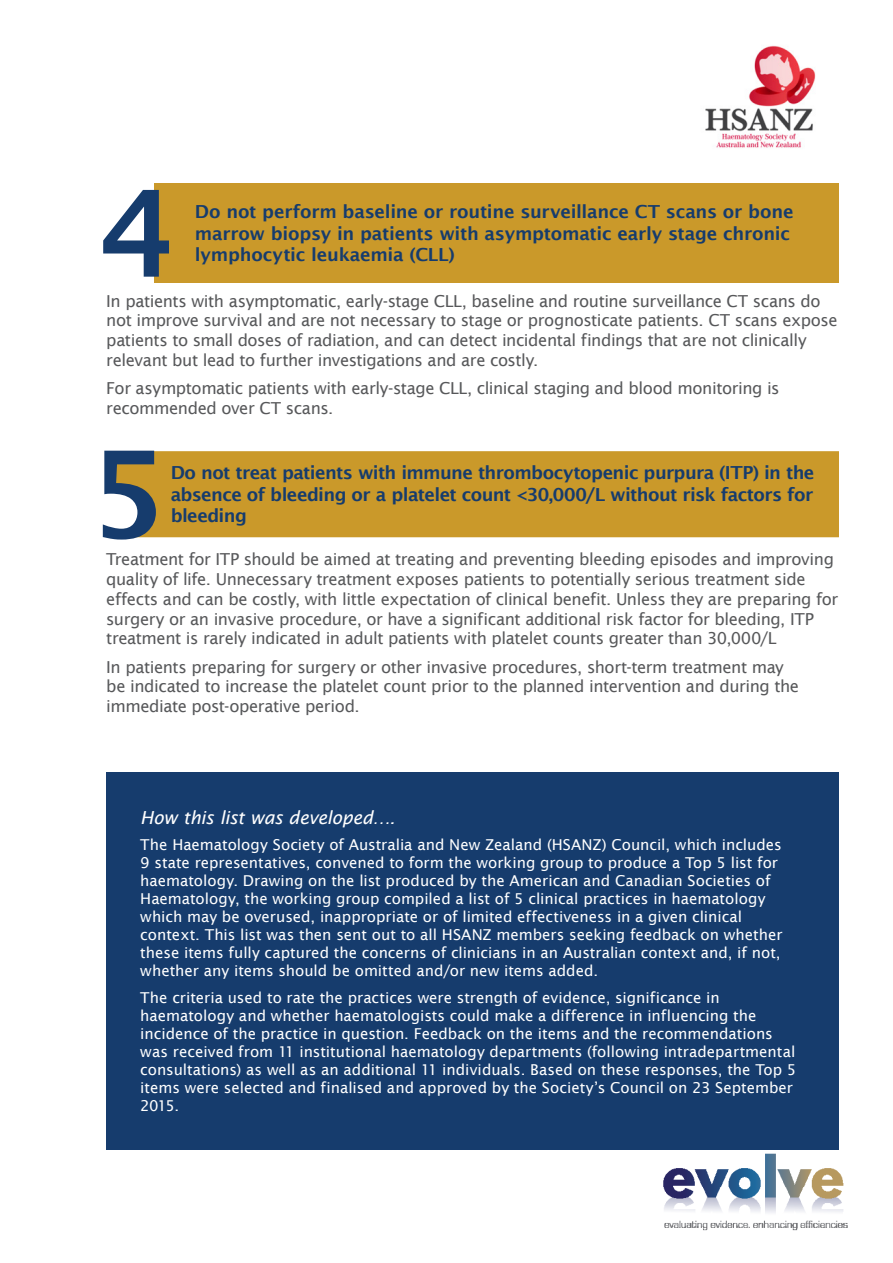
<style>
.page{position:relative;width:893px;height:1263px;background:#fff}
.page>*{position:absolute;margin:0;border:0;box-sizing:border-box;transform-origin:0 0}
.t1{font:600 120px "Lucida Sans";color:#163c6d}
.t2{font:600 18px/21.6px "Lucida Sans";letter-spacing:-.02em;color:#163c6d}
.t3{font:italic 18px "Lucida Sans";letter-spacing:-.015em;color:#fff}
.t4{font:16.5px/19.8px "Lucida Sans";letter-spacing:-.025em;color:#57585a}
.t5{font:15px/18px "Lucida Sans";color:#fff}
</style>
<div class="page">
<img style="left:663px;top:1153px;width:185px;height:78px">
<img style="left:705px;top:45px;width:111px;height:103px">
<div style="left:154px;top:184px;width:685px;height:99px;background:#ca992a"></div>
<div style="left:108px;top:451px;width:731px;height:86px;background:#ca992a"></div>
<div style="left:106px;top:772px;width:733px;height:377px;background:#163c6d"></div>
<p class="t1" style="left:99px;top:165px;width:78px">4</p>
<p class="t2" style="left:195px;top:201px;width:600px">Do not perform baseline or routine surveillance CT scans or bone marrow biopsy in patients with asymptomatic early stage chronic</p>
<p class="t2" style="left:195px;top:244px;width:261px">lymphocytic leukaemia (CLL)</p>
<p class="t4" style="left:106px;top:291px;width:733px">In patients with asymptomatic, early-stage CLL, baseline and routine surveillance CT scans do not improve survival and are not necessary to stage or prognosticate patients. CT scans expose patients to small doses of radiation, and can detect incidental findings that are not clinically relevant but lead to further investigations and are costly.</p>
<p class="t4" style="left:106px;top:378px;width:675px">For asymptomatic patients with early-stage CLL, clinical staging and blood monitoring is recommended over CT scans.</p>
<p class="t1" style="left:89px;top:426px;width:78px">5</p>
<p class="t2" style="left:171px;top:462px;width:645px">Do not treat patients with immune thrombocytopenic purpura (ITP) in the absence of bleeding or a platelet count &lt;30,000/L without risk factors for</p>
<p class="t2" style="left:171px;top:505px;width:78px">bleeding</p>
<p class="t4" style="left:106px;top:549px;width:733px">Treatment for ITP should be aimed at treating and preventing bleeding episodes and improving quality of life. Unnecessary treatment exposes patients to potentially serious treatment side effects and can be costly, with little expectation of clinical benefit. Unless they are preparing for surgery or an invasive procedure, or have a significant additional risk factor for bleeding, ITP treatment is rarely indicated in adult patients with platelet counts greater than 30,000/L</p>
<p class="t4" style="left:106px;top:657px;width:694px">In patients preparing for surgery or other invasive procedures, short-term treatment may be indicated to increase the platelet count prior to the planned intervention and during the immediate post-operative period.</p>
<p class="t3" style="left:140px;top:807px;width:256px">How this list was developed….</p>
<p class="t5" style="left:140px;top:836px;width:644px">The Haematology Society of Australia and New Zealand (HSANZ) Council, which includes 9 state representatives, convened to form the working group to produce a Top 5 list for haematology. Drawing on the list produced by the American and Canadian Societies of Haematology, the working group compiled a list of 5 clinical practices in haematology which may be overused, inappropriate or of limited effectiveness in a given clinical context. This list was then sent out to all HSANZ members seeking feedback on whether these items fully captured the concerns of clinicians in an Australian context and, if not, whether any items should be omitted and/or new items added.</p>
<p class="t5" style="left:140px;top:988px;width:658px">The criteria used to rate the practices were strength of evidence, significance in haematology and whether haematologists could make a difference in influencing the incidence of the practice in question. Feedback on the items and the recommendations was received from 11 institutional haematology departments (following intradepartmental consultations) as well as an additional 11 individuals. Based on these responses, the Top 5 items were selected and finalised and approved by the Society’s Council on 23 September 2015.</p>
</div>
